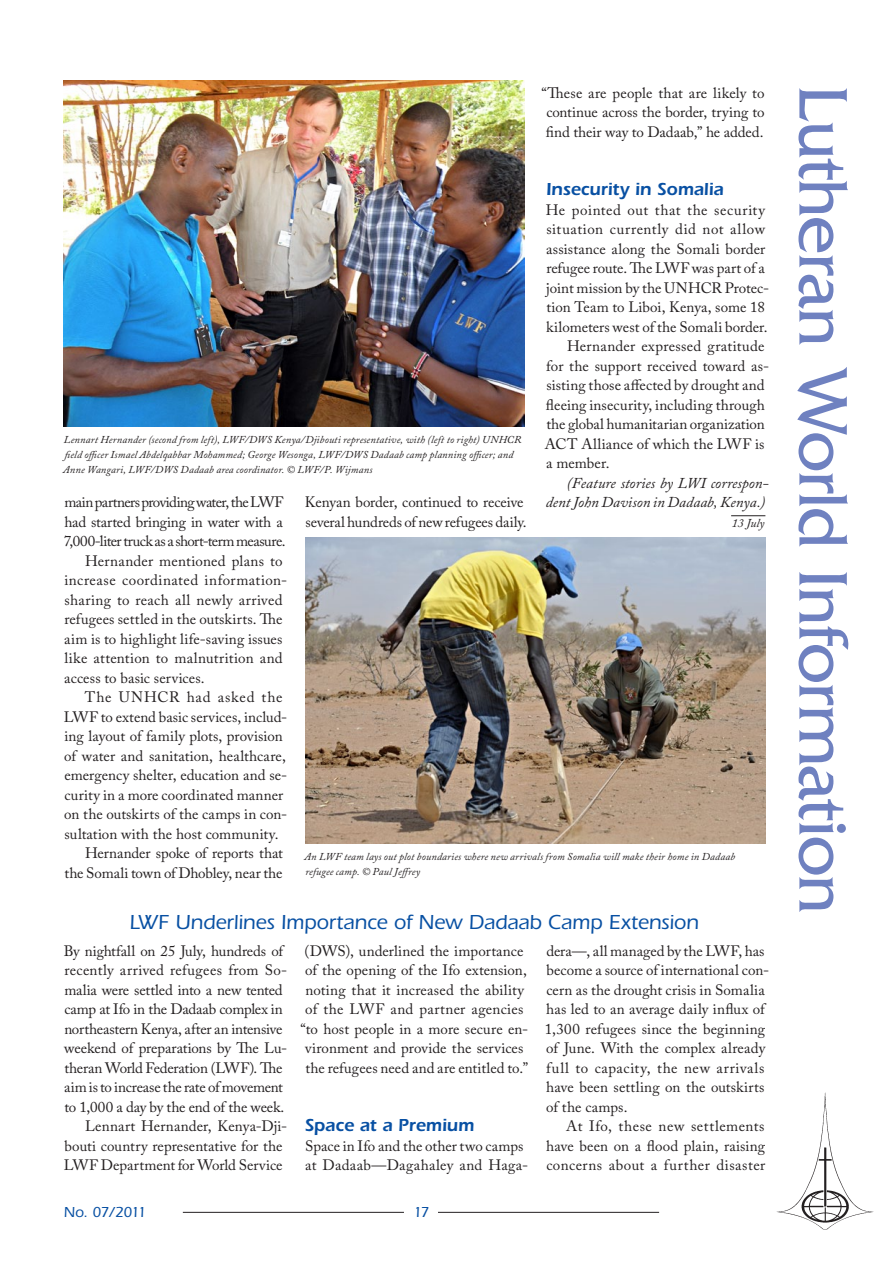
<style>
.page{position:relative;width:893px;height:1263px;background:#fff}
.page>*{position:absolute;margin:0;border:0;box-sizing:border-box;transform-origin:0 0}
.t1{font:72px "Friz Quadrata";letter-spacing:-.02em;color:#6f81c0}
.Heading_1_2{font:500 21px "Itc Eras";letter-spacing:-.005em;color:#0850a3}
.Heading_3{font:600 18px "Itc Eras";letter-spacing:-.005em;color:#0850a3}
.Normal_first{font:15px/19.5px "Adobe Caslon Pro";letter-spacing:.005em;color:#231f20}
.Normal_first-2{font:15px/19.5px "Adobe Caslon Pro";letter-spacing:-.025em;color:#231f20}
.t2{font:italic 15px/19.5px "Adobe Caslon Pro";letter-spacing:.005em;color:#231f20;text-align:right}
.t3{font:500 15px "Itc Eras";letter-spacing:-.05em;color:#0850a3}
.Date{font:italic 12px "Adobe Caslon Pro";color:#231f20}
.Captions{font:italic 10.5px/15px "Adobe Caslon Pro";letter-spacing:.015em;color:#231f20}
</style>
<div class="page">
<hr style="left:183px;top:1212px;width:221px;height:1px;background:#231f20">
<hr style="left:438px;top:1212px;width:221px;height:1px;background:#231f20">
<img style="left:776px;top:1092px;width:98px;height:138px">
<img style="left:64px;top:81px;width:460px;height:345px">
<hr style="left:731px;top:515px;width:34px;height:1px;background:#231f20">
<img style="left:305px;top:538px;width:460px;height:306px">
<p class="Normal_first" style="left:541px;top:83px;width:225px;text-align:center">“These are people that are likely to continue across the border, trying to find their way to Dadaab,” he added.</p>
<p class="Heading_3" style="left:546px;top:179px;width:179px">Insecurity in Somalia</p>
<p class="Normal_first" style="left:546px;top:200px;width:225px">He pointed out that the security situation currently did not allow assistance along the Somali border refugee route. The LWF was part of a joint mission by the UNHCR Protec&shy;tion Team to Liboi, Kenya, some 18 kilometers west of the Somali border.</p>
<p class="Normal_first" style="left:545px;top:336px;width:226px;text-indent:22px">Hernander expressed gratitude for the support received toward as&shy;sisting those affected by drought and fleeing insecurity, including through the global humanitarian organization<br>ACT Alliance of which the LWF is a member.</p>
<p class="t2" style="left:546px;top:473px;width:225px">(Feature stories by LWI correspon&shy;dent John Davison in Dadaab, Kenya.)</p>
<p class="Date" style="left:732px;top:515px;width:34px">13 July</p>
<p class="Captions" style="left:63px;top:432px;width:460px">Lennart Hernander (second from left), LWF/DWS Kenya/Djibouti representative, with (left to right) UNHCR field officer Ismael Abdelqabbar Mohammed; George Wesonga, LWF/DWS Dadaab camp planning officer; and<br>Anne Wangari, LWF/DWS Dadaab area coordinator. © LWF/P. Wijmans</p>
<p class="Normal_first-2" style="left:64px;top:492px;width:224px">main partners providing water, the LWF had started bringing in water with a<br>7,000-liter truck as a short-term measure.</p>
<p class="Normal_first" style="left:64px;top:551px;width:224px;text-indent:21px">Hernander mentioned plans to increase coordinated information&shy;sharing to reach all newly arrived refugees settled in the outskirts. The aim is to highlight life-saving issues like attention to malnutrition and access to basic services.</p>
<p class="Normal_first" style="left:64px;top:687px;width:225px;text-indent:21px">The UNHCR had asked the LWF to extend basic services, includ&shy;ing layout of family plots, provision of water and sanitation, healthcare, emergency shelter, education and se&shy;curity in a more coordinated manner on the outskirts of the camps in con&shy;sultation with the host community.</p>
<p class="Normal_first" style="left:64px;top:843px;width:220px;text-align:right">Hernander spoke of reports that the Somali town of Dhobley, near the</p>
<p class="Normal_first" style="left:305px;top:492px;width:223px">Kenyan border, continued to receive several hundreds of new refugees daily.</p>
<p class="Captions" style="left:305px;top:849px;width:432px">An LWF team lays out plot boundaries where new arrivals from Somalia will make their home in Dadaab refugee camp. © Paul Jeffrey</p>
<p class="Heading_1_2" style="left:129px;top:910px;width:571px">LWF Underlines Importance of New Dadaab Camp Extension</p>
<p class="Normal_first" style="left:64px;top:941px;width:225px">By nightfall on 25 July, hundreds of recently arrived refugees from So&shy;malia were settled into a new tented camp at Ifo in the Dadaab complex in northeastern Kenya, after an intensive weekend of preparations by The Lu&shy;theran World Federation (LWF). The aim is to increase the rate of movement to 1,000 a day by the end of the week.</p>
<p class="Normal_first" style="left:64px;top:1116px;width:225px;text-indent:21px">Lennart Hernander, Kenya-Dji&shy;bouti country representative for the<br>LWF Department for World Service</p>
<p class="Normal_first" style="left:300px;top:941px;width:229px;text-align:center">(DWS), underlined the importance of the opening of the Ifo extension, noting that it increased the ability of the LWF and partner agencies “to host people in a more secure en&shy;vironment and provide the services the refugees need and are entitled to.”</p>
<p class="Normal_first" style="left:545px;top:941px;width:226px">dera—, all managed by the LWF, has become a source of international con&shy;cern as the drought crisis in Somalia has led to an average daily influx of<br>1,300 refugees since the beginning of June. With the complex already full to capacity, the new arrivals have been settling on the outskirts of the camps.</p>
<p class="Normal_first" style="left:546px;top:1116px;width:220px;text-align:justify;text-indent:20px">At Ifo, these new settlements have been on a flood plain, raising concerns about a further disaster</p>
<p class="Heading_3" style="left:305px;top:1115px;width:171px">Space at a Premium</p>
<p class="Normal_first" style="left:305px;top:1136px;width:225px">Space in Ifo and the other two camps at Dadaab—Dagahaley and Haga-</p>
<p class="t3" style="left:64px;top:1203px;width:84px">No. 07/2011</p>
<p class="t3" style="left:414px;top:1203px;width:18px">17</p>
<h1 class="t1" style="left:863px;top:85px;width:830px;rotate:90deg">Lutheran World Information</h1>
</div>
